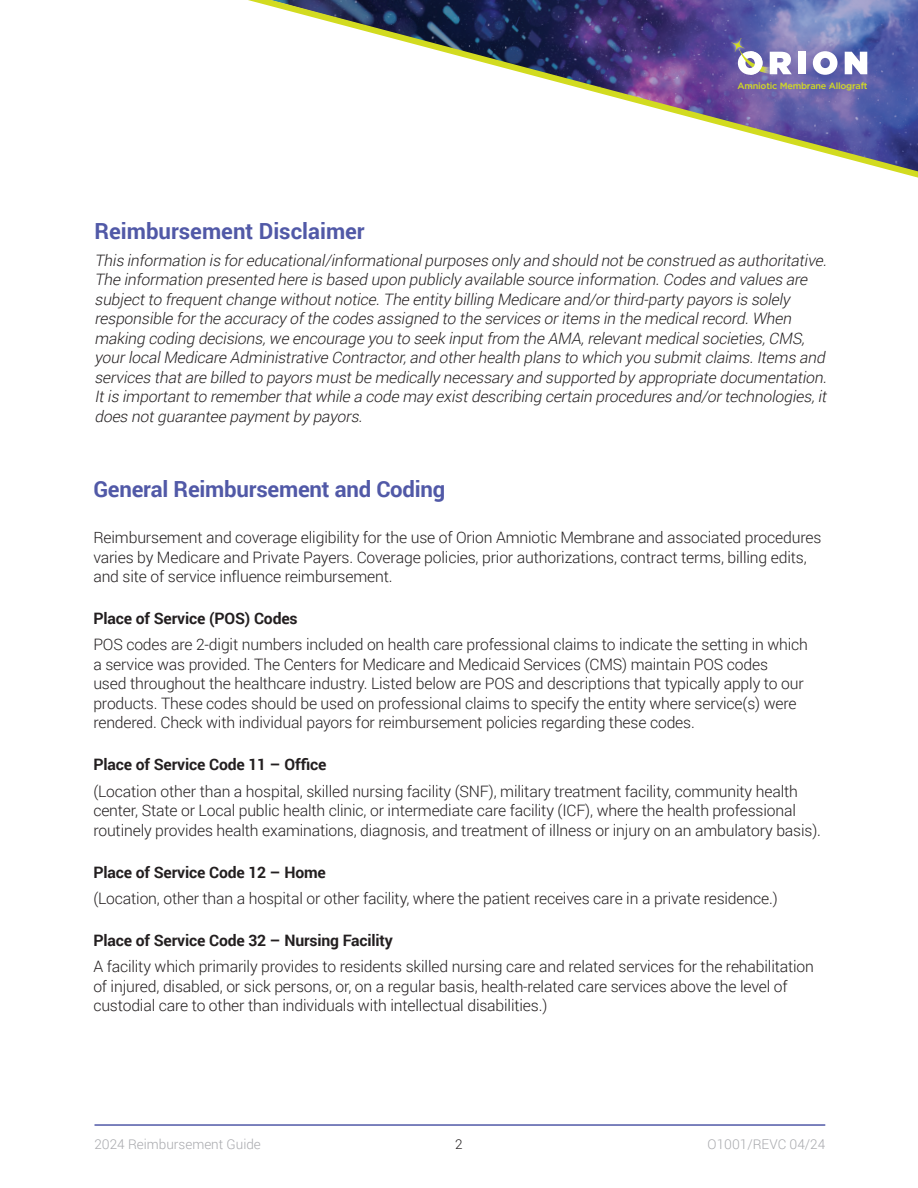
<style>
.page{position:relative;width:918px;height:1188px;background:#fff}
.page>*{position:absolute;margin:0;border:0;box-sizing:border-box;transform-origin:0 0}
.t1{font:700 22.2px "Roboto";letter-spacing:-.01em;color:#5159a7}
.t2{font:300 15.75px/19.5px "Roboto";letter-spacing:-.01em;color:#231f20}
.t3{font:italic 300 15.75px/19.5px "Roboto";color:#231f20}
.t4{font:700 15.75px "Roboto";letter-spacing:-.01em;color:#231f20}
.t5{font:300 13.5px "Roboto";color:#a8a9ad}
.t6{font:300 13.5px "Roboto";color:#231f20}
.t7{font:500 9px "Gotham";letter-spacing:-.025em;color:#d2db20}
</style>
<div class="page">
<svg style="left:248px;top:0;width:670px;height:178px"></svg>
<hr style="left:94px;top:1124px;width:731px;height:2px;background:#5159a7">
<div style="left:717px;top:25px;width:167px;height:81px;background:#4c479d;opacity:.75"></div>
<div style="left:798px;top:52px;width:8px;height:22px;background:#fff"></div>
<svg style="left:813px;top:51px;width:25px;height:24px"></svg>
<svg style="left:845px;top:52px;width:22px;height:22px"></svg>
<img style="left:727px;top:34px;width:22px;height:23px">
<svg style="left:731px;top:39px;width:61px;height:36px"></svg>
<p class="t7" style="left:738px;top:80px;width:132px">Amniotic Membrane Allograft</p>
<h1 class="t1" style="left:94px;top:216px;width:272px">Reimbursement Disclaimer</h1>
<p class="t3" style="left:94px;top:250px;width:737px">This information is foreducational/informationalpurposes only and should notbe construed as authoritative.<br>The information presented here is based upon publicly available source information.Codes and values are subjectto frequentchange withoutnotice.The entity billing Medicare and/orthird-party payors is solely responsible forthe accuracy ofthe codes assigned to the services oritems in the medicalrecord.When making coding decisions,we encourage you to seek inputfrom the AMA,relevantmedicalsocieties,CMS, yourlocalMedicare Administrative Contractor,and otherhealth plans to which you submitclaims.Items and services thatare billed to payors mustbe medically necessary and supported by appropriate documentation.<br>Itis importantto rememberthatwhile a code may existdescribing certain procedures and/ortechnologies,it does notguarantee paymentby payors.</p>
<h1 class="t1" style="left:93px;top:474px;width:354px">General Reimbursement and Coding</h1>
<p class="t2" style="left:93px;top:527px;width:730px">Reimbursement and coverage eligibility for the use of Orion Amniotic Membrane and associated procedures varies by Medicare and Private Payers. Coverage policies, prior authorizations, contract terms, billing edits, and site of service influence reimbursement.</p>
<p class="t4" style="left:93px;top:607px;width:206px">Place of Service (POS) Codes</p>
<p class="t2" style="left:93px;top:635px;width:716px">POS codes are 2-digit numbers included on health care professional claims to indicate the setting in which a service was provided. The Centers for Medicare and Medicaid Services (CMS) maintain POS codes<br>used throughout the healthcare industry. Listed below are POS and descriptions that typically apply to our products. These codes should be used on professional claims to specify the entity where service(s) were rendered. Check with individual payors for reimbursement policies regarding these codes.</p>
<p class="t4" style="left:93px;top:754px;width:235px">Place of Service Code 11 – Office</p>
<p class="t2" style="left:93px;top:781px;width:729px">(Location other than a hospital, skilled nursing facility (SNF), military treatment facility, community health center, State or Local public health clinic, or intermediate care facility (ICF), where the health professional routinely provides health examinations, diagnosis, and treatment of illness or injury on an ambulatory basis).</p>
<p class="t4" style="left:93px;top:861px;width:234px">Place of Service Code 12 – Home</p>
<p class="t2" style="left:93px;top:888px;width:686px">(Location, other than a hospital or other facility, where the patient receives care in a private residence.)</p>
<p class="t4" style="left:93px;top:929px;width:301px">Place of Service Code 32 – Nursing Facility</p>
<p class="t2" style="left:93px;top:956px;width:722px">A facility which primarily provides to residents skilled nursing care and related services for the rehabilitation of injured, disabled, or sick persons, or, on a regular basis, health-related care services above the level of custodial care to other than individuals with intellectual disabilities.)</p>
<p class="t5" style="left:94px;top:1135px;width:168px">2024 Reimbursement Guide</p>
<p class="t6" style="left:455px;top:1135px;width:9px">2</p>
<p class="t5" style="left:708px;top:1135px;width:119px">O1001/REVC 04/24</p>
</div>
